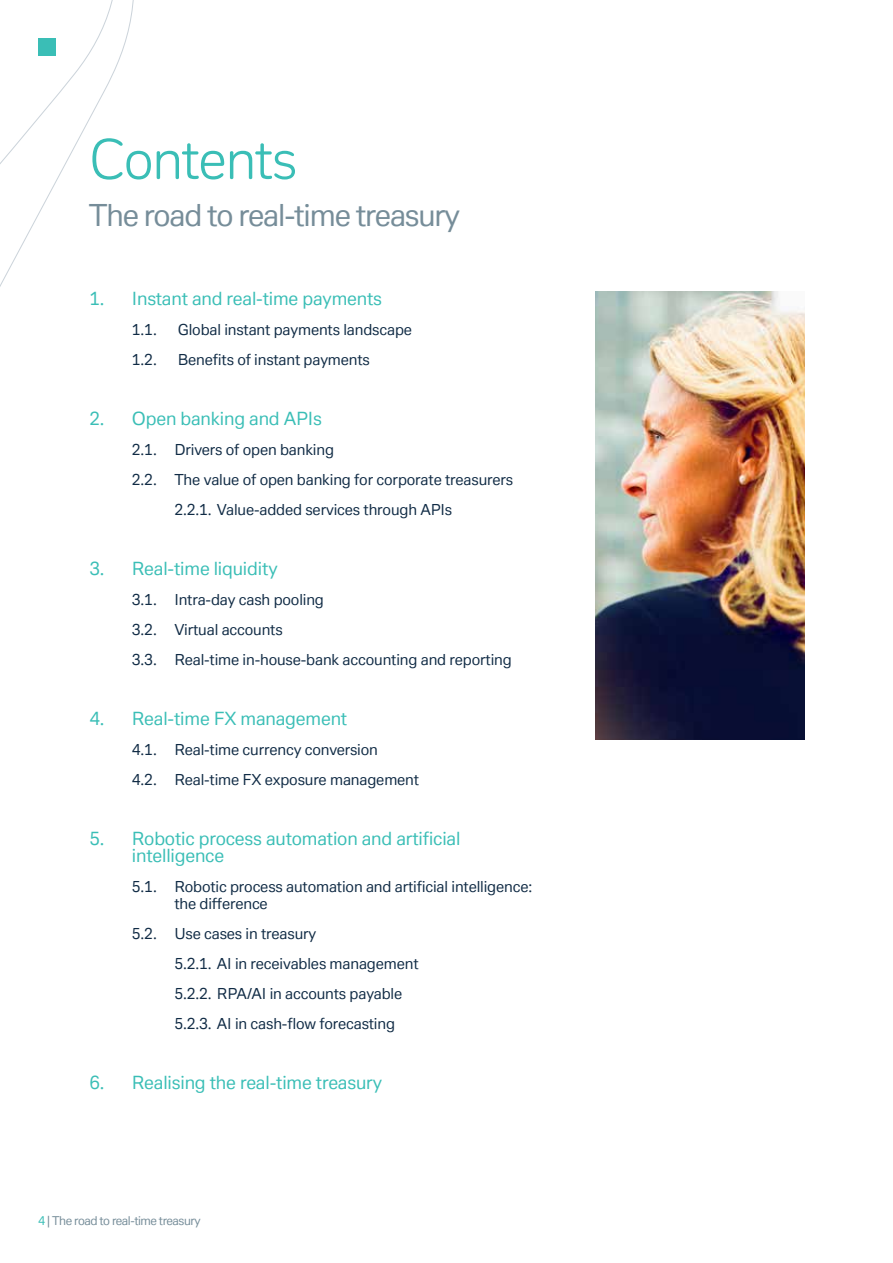
<style>
.page{position:relative;width:893px;height:1263px;background:#fff}
.page>*{position:absolute;margin:0;border:0;box-sizing:border-box;transform-origin:0 0}
.t1{font:54px "Deutsche Bank Display";letter-spacing:-.04em;color:#3abeb6}
.t2{font:30px "Deutsche Bank Text";letter-spacing:-.04em;color:#768d99}
.t3{font:18px/17.2px "Deutsche Bank Text";letter-spacing:-.01em;color:#3abeb6}
.t4{font:15px/30px "Deutsche Bank Text";letter-spacing:-.01em;color:#102b45}
.t5{font:12px "Deutsche Bank Text";letter-spacing:-.04em;color:#768d99}
.s1{color:#3abeb6}
</style>
<div class="page">
<svg style="left:0;top:0;width:134px;height:287px"></svg>
<img style="left:595px;top:291px;width:209px;height:448px">
<h1 class="t1" style="left:89px;top:125px;width:210px">Contents</h1>
<h2 class="t2" style="left:89px;top:196px;width:373px">The road to real-time treasury</h2>
<p class="t3" style="left:89px;top:289px;width:294px">1. Instant and real-time payments</p>
<p class="t4" style="left:132px;top:314px;width:26px">1.1.</p>
<p class="t4" style="left:178px;top:314px;width:236px">Global instant payments landscape</p>
<p class="t4" style="left:132px;top:344px;width:26px">1.2.</p>
<p class="t4" style="left:178px;top:344px;width:194px">Benefits of instant payments</p>
<p class="t3" style="left:89px;top:409px;width:234px">2. Open banking and APIs</p>
<p class="t4" style="left:132px;top:434px;width:204px">2.1. Drivers of open banking</p>
<p class="t4" style="left:132px;top:464px;width:383px">2.2. The value of open banking for corporate treasurers</p>
<p class="t4" style="left:174px;top:494px;width:279px">2.2.1. Value-added services through APIs</p>
<p class="t3" style="left:89px;top:559px;width:190px">3. Real-time liquidity</p>
<p class="t4" style="left:132px;top:584px;width:381px">3.1. Intra-day cash pooling<br>3.2. Virtual accounts<br>3.3. Real-time in-house-bank accounting and reporting</p>
<p class="t3" style="left:89px;top:709px;width:259px">4. Real-time FX management</p>
<p class="t4" style="left:132px;top:734px;width:289px">4.1. Real-time currency conversion<br>4.2. Real-time FX exposure management</p>
<p class="t3" style="left:132px;top:829px;width:330px;text-indent:-43px">5. Robotic process automation and artificial intelligence</p>
<p class="t4" style="left:174px;top:878px;width:359px;line-height:17.2px;text-indent:-43px">5.1. Robotic process automation and artificial intelligence: the difference</p>
<p class="t4" style="left:174px;top:918px;width:246px;text-indent:-43px">5.2. Use cases in treasury<br>5.2.1. AI in receivables management 5.2.2. RPA/AI in accounts payable 5.2.3. AI in cash-flow forecasting</p>
<p class="t3" style="left:89px;top:1074px;width:294px">6. Realising the real-time treasury</p>
<p class="t5" style="left:38px;top:1213px;width:164px"><span class="s1">4</span> | The road to real-time treasury</p>
</div>
